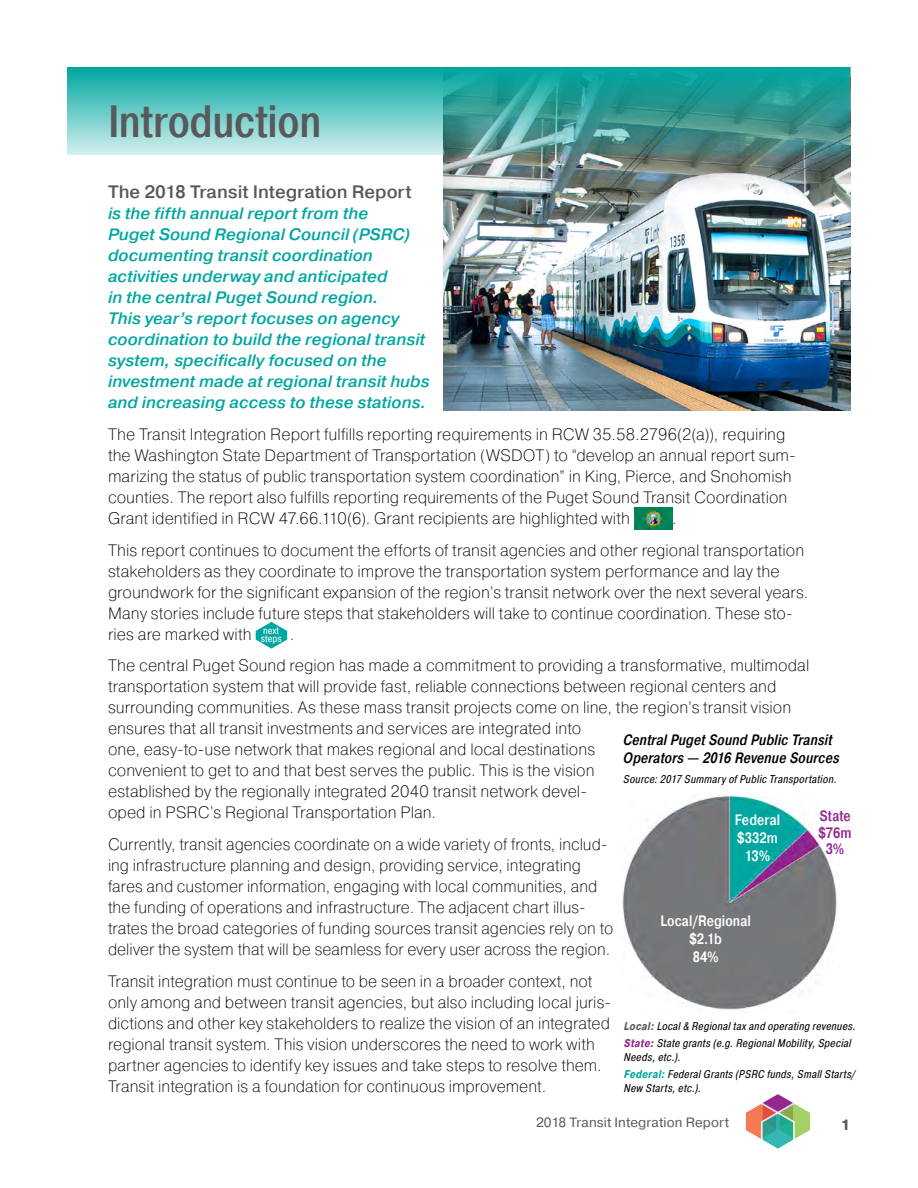
<style>
.page{position:relative;width:918px;height:1188px;background:#fff}
.page>*{position:absolute;margin:0;border:0;box-sizing:border-box;transform-origin:0 0}
.H2_chapter_head{font:500 45px "Pragmatica Cond";letter-spacing:-.005em;color:#58595b}
.next_steps{font:500 18px "Pragmatica";color:#58595b}
.body_text{font:200 16.5px/21px "Pragmatica";color:#000}
.next_steps-2{font:italic 500 16.5px/21px "Pragmatica";color:#00a7a1}
.t1{font:italic 500 15px/18px "Pragmatica Cond";letter-spacing:.005em;color:#000}
.t2{font:500 15px "Pragmatica Cond";letter-spacing:.01em;color:#fff}
.t3{font:500 15px "Pragmatica Cond";letter-spacing:.01em;color:#92278f}
.t4{font:700 15px "Pragmatica";color:#58595b}
.t5{font:13.5px "Pragmatica";letter-spacing:.01em;color:#58595b}
.t6{font:italic 11.25px/13.5px "Pragmatica Cond";letter-spacing:.02em;color:#000}
.t7{font:10.05px/8.4px "Pragmatica Cond";color:#fff}
.s1{font-weight:700;color:#58595b}
.s2{font-weight:700;color:#92278f}
.s3{font-weight:700;color:#00a7a1}
</style>
<div class="page">
<svg style="left:746px;top:1094px;width:64px;height:55px"></svg>
<img style="left:443px;top:155px;width:407px;height:255px">
<svg style="left:68px;top:68px;width:782px;height:87px;background:#4eb1ad"></svg>
<img style="left:634px;top:507px;width:38px;height:23px">
<svg style="left:256px;top:622px;width:31px;height:27px"></svg>
<img style="left:622px;top:795px;width:215px;height:215px">
<p class="H2_chapter_head" style="left:108px;top:95px;width:215px">Introduction</p>
<p class="next_steps" style="left:108px;top:180px;width:305px">The 2018 Transit Integration Report</p>
<p class="next_steps-2" style="left:108px;top:203px;width:323px">is the fifth annual report from the<br>Puget Sound Regional Council (PSRC) documenting transit coordination activities underway and anticipated<br>in the central Puget Sound region.<br>This year’s report focuses on agency coordination to build the regional transit system, specifically focused on the investment made at regional transit hubs and increasing access to these stations.</p>
<p class="body_text" style="left:108px;top:423px;width:689px">The Transit Integration Report fulfills reporting requirements in RCW 35.58.2796(2(a)), requiring the Washington State Department of Transportation (WSDOT) to “develop an annual report sum&shy;marizing the status of public transportation system coordination” in King, Pierce, and Snohomish counties. The report also fulfills reporting requirements of the Puget Sound Transit Coordination Grant identified in RCW 47.66.110(6). Grant recipients are highlighted with</p>
<p class="body_text" style="left:672px;top:507px;width:6px">.</p>
<p class="body_text" style="left:108px;top:539px;width:702px">This report continues to document the efforts of transit agencies and other regional transportation stakeholders as they coordinate to improve the transportation system performance and lay the groundwork for the significant expansion of the region’s transit network over the next several years.<br>Many stories include future steps that stakeholders will take to continue coordination. These sto&shy;ries are marked with</p>
<p class="t7" style="left:261px;top:626px;width:22px">next steps</p>
<p class="body_text" style="left:290px;top:623px;width:6px">.</p>
<p class="body_text" style="left:108px;top:655px;width:703px">The central Puget Sound region has made a commitment to providing a transformative, multimodal transportation system that will provide fast, reliable connections between regional centers and surrounding communities. As these mass transit projects come on line, the region’s transit vision ensures that all transit investments and services are integrated into<br>one, easy-to-use network that makes regional and local destinations<br>convenient to get to and that best serves the public. This is the vision<br>established by the regionally integrated 2040 transit network devel-<br>oped in PSRC’s Regional Transportation Plan.</p>
<p class="body_text" style="left:108px;top:834px;width:507px">Currently, transit agencies coordinate on a wide variety of fronts, includ&shy;ing infrastructure planning and design, providing service, integrating fares and customer information, engaging with local communities, and the funding of operations and infrastructure. The adjacent chart illus&shy;trates the broad categories of funding sources transit agencies rely on to deliver the system that will be seamless for every user across the region.</p>
<p class="body_text" style="left:108px;top:970px;width:505px">Transit integration must continue to be seen in a broader context, not only among and between transit agencies, but also including local juris&shy;dictions and other key stakeholders to realize the vision of an integrated regional transit system. This vision underscores the need to work with partner agencies to identify key issues and take steps to resolve them.<br>Transit integration is a foundation for continuous improvement.</p>
<p class="t1" style="left:623px;top:731px;width:217px">Central Puget Sound Public Transit<br>Operators — 2016 Revenue Sources</p>
<p class="t6" style="left:623px;top:773px;width:215px">Source: 2017 Summary of Public Transportation.</p>
<p class="t3" style="left:819px;top:807px;width:33px">State</p>
<p class="t3" style="left:818px;top:824px;width:35px">$76m</p>
<p class="t3" style="left:826px;top:840px;width:20px">3%</p>
<p class="t2" style="left:735px;top:811px;width:47px">Federal</p>
<p class="t2" style="left:737px;top:829px;width:42px">$332m</p>
<p class="t2" style="left:745px;top:847px;width:27px">13%</p>
<p class="t2" style="left:660px;top:912px;width:92px">Local/Regional</p>
<p class="t2" style="left:690px;top:930px;width:34px">$2.1b</p>
<p class="t2" style="left:693px;top:948px;width:27px">84%</p>
<p class="t6" style="left:624px;top:1019px;width:233px"><span class="s1">Local:</span> Local &amp; Regional tax and operating revenues.</p>
<p class="t6" style="left:624px;top:1037px;width:229px"><span class="s2">State:</span> State grants (e.g. Regional Mobility, Special<br>Needs, etc.).</p>
<p class="t6" style="left:624px;top:1067px;width:233px"><span class="s3">Federal:</span> Federal Grants (PSRC funds, Small Starts/<br>New Starts, etc.).</p>
<p class="t5" style="left:536px;top:1114px;width:194px">2018 Transit Integration Report</p>
<p class="t4" style="left:841px;top:1115px;width:11px">1</p>
</div>
